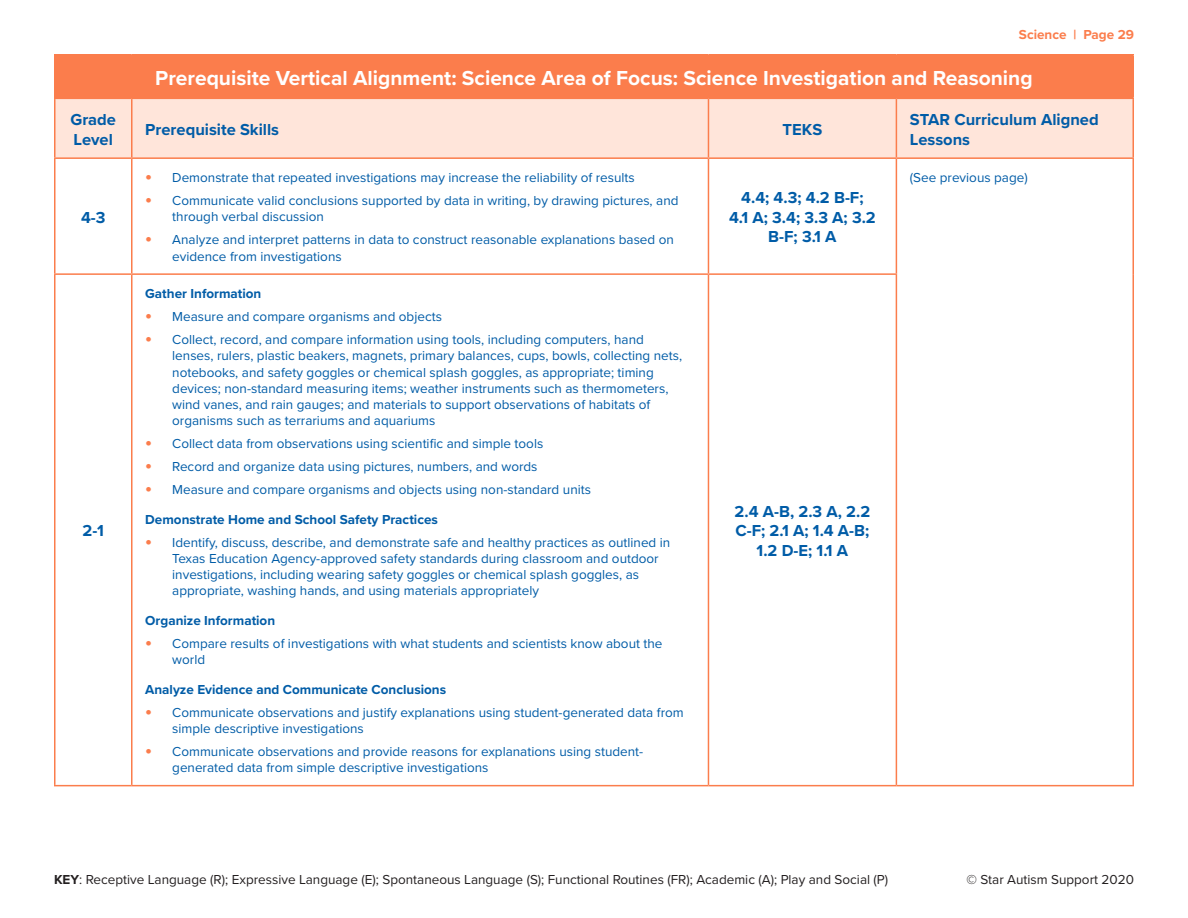
<style>
.page{position:relative;width:1188px;height:918px;background:#fff}
.page>*{position:absolute;margin:0;border:0;box-sizing:border-box;transform-origin:0 0}
.Table_Header{font:700 21px "Proxima Nova";color:#fff}
.Grade_Level_and_TEKS{font:700 16.5px/19.8px "Proxima Nova";color:#005ca7;text-align:center}
.Table_Subheader{font:700 16.5px/19.8px "Proxima Nova";color:#005ca7}
.Aligned_Lessons_-_Bo{font:13.5px/16.2px "Proxima Nova";color:#005ca7}
.t1{font:13.5px "Proxima Nova";color:#231f20}
.Aligned_Lessons_-_He{font:700 13.5px "Proxima Nova";color:#005ca7}
.t2{font:700 13.5px "Proxima Nova";color:#fb7d4c}
.s1{font-weight:700;font-size:19.5px;color:#fb7d4c}
.s2{font-weight:700}
</style>
<div class="page">
<div style="left:55px;top:55px;width:1078px;height:43px;background:#fb7d4c"></div>
<div style="left:56px;top:99px;width:1076px;height:58px;background:#ffe5da"></div>
<hr style="left:54px;top:99px;width:2px;height:58px;background:#fb7d4c">
<hr style="left:131px;top:99px;width:2px;height:58px;background:#fb7d4c">
<hr style="left:708px;top:99px;width:1px;height:58px;background:#fb7d4c">
<hr style="left:896px;top:99px;width:1px;height:58px;background:#fb7d4c">
<hr style="left:1132px;top:99px;width:2px;height:58px;background:#fb7d4c">
<hr style="left:54px;top:157px;width:78px;height:2px;background:#fb7d4c">
<hr style="left:54px;top:159px;width:2px;height:114px;background:#fb7d4c">
<hr style="left:132px;top:157px;width:576px;height:2px;background:#fb7d4c">
<hr style="left:131px;top:159px;width:2px;height:114px;background:#fb7d4c">
<hr style="left:708px;top:157px;width:188px;height:2px;background:#fb7d4c">
<hr style="left:708px;top:159px;width:1px;height:114px;background:#fb7d4c">
<hr style="left:896px;top:157px;width:238px;height:2px;background:#fb7d4c">
<hr style="left:896px;top:159px;width:1px;height:114px;background:#fb7d4c">
<hr style="left:1132px;top:159px;width:2px;height:115px;background:#fb7d4c">
<hr style="left:54px;top:273px;width:78px;height:2px;background:#fb7d4c">
<hr style="left:54px;top:275px;width:2px;height:510px;background:#fb7d4c">
<hr style="left:132px;top:273px;width:576px;height:2px;background:#fb7d4c">
<hr style="left:131px;top:275px;width:2px;height:510px;background:#fb7d4c">
<hr style="left:708px;top:273px;width:189px;height:2px;background:#fb7d4c">
<hr style="left:708px;top:275px;width:1px;height:510px;background:#fb7d4c">
<hr style="left:896px;top:275px;width:1px;height:510px;background:#fb7d4c">
<hr style="left:1132px;top:274px;width:2px;height:511px;background:#fb7d4c">
<hr style="left:54px;top:785px;width:78px;height:1px;background:#fb7d4c">
<hr style="left:132px;top:785px;width:576px;height:1px;background:#fb7d4c">
<hr style="left:708px;top:785px;width:188px;height:1px;background:#fb7d4c">
<hr style="left:896px;top:785px;width:238px;height:1px;background:#fb7d4c">
<hr style="left:54px;top:54px;width:78px;height:2px;background:#fb7d4c">
<hr style="left:54px;top:55px;width:2px;height:43px;background:#fb7d4c">
<hr style="left:132px;top:54px;width:576px;height:2px;background:#fb7d4c">
<hr style="left:708px;top:54px;width:188px;height:2px;background:#fb7d4c">
<hr style="left:896px;top:54px;width:238px;height:2px;background:#fb7d4c">
<hr style="left:1132px;top:55px;width:2px;height:43px;background:#fb7d4c">
<hr style="left:54px;top:98px;width:78px;height:1px;background:#fb7d4c">
<hr style="left:132px;top:98px;width:576px;height:1px;background:#fb7d4c">
<hr style="left:708px;top:98px;width:188px;height:1px;background:#fb7d4c">
<hr style="left:896px;top:98px;width:238px;height:1px;background:#fb7d4c">
<p class="t2" style="left:1019px;top:24px;width:117px">Science | Page 29</p>
<p class="Table_Header" style="left:155px;top:62px;width:879px">Prerequisite Vertical Alignment: Science Area of Focus: Science Investigation and Reasoning</p>
<p class="Table_Subheader" style="left:70px;top:109px;width:47px">Grade<br>Level</p>
<p class="Table_Subheader" style="left:145px;top:119px;width:135px">Prerequisite Skills</p>
<p class="Table_Subheader" style="left:783px;top:119px;width:41px">TEKS</p>
<p class="Table_Subheader" style="left:910px;top:109px;width:190px">STAR Curriculum Aligned<br>Lessons</p>
<p class="Grade_Level_and_TEKS" style="left:81px;top:207px;width:26px">4-3</p>
<p class="Grade_Level_and_TEKS" style="left:82px;top:521px;width:23px">2-1</p>
<p class="Aligned_Lessons_-_Bo" style="left:145px;top:169px;width:491px"><span class="s1">•</span> Demonstrate that repeated investigations may increase the reliability of results</p>
<p class="Aligned_Lessons_-_Bo" style="left:172px;top:192px;width:508px;text-indent:-27px"><span class="s1">•</span> Communicate valid conclusions supported by data in writing, by drawing pictures, and through verbal discussion</p>
<p class="Aligned_Lessons_-_Bo" style="left:172px;top:231px;width:503px;text-indent:-27px"><span class="s1">•</span> Analyze and interpret patterns in data to construct reasonable explanations based on evidence from investigations</p>
<p class="Aligned_Lessons_-_He" style="left:145px;top:284px;width:118px">Gather Information</p>
<p class="Aligned_Lessons_-_Bo" style="left:145px;top:308px;width:298px"><span class="s1">•</span> Measure and compare organisms and objects</p>
<p class="Aligned_Lessons_-_Bo" style="left:172px;top:331px;width:511px;text-indent:-27px"><span class="s1">•</span> Collect, record, and compare information using tools, including computers, hand lenses, rulers, plastic beakers, magnets, primary balances, cups, bowls, collecting nets, notebooks, and safety goggles or chemical splash goggles, as appropriate; timing devices; non-standard measuring items; weather instruments such as thermometers, wind vanes, and rain gauges; and materials to support observations of habitats of organisms such as terrariums and aquariums</p>
<p class="Aligned_Lessons_-_Bo" style="left:145px;top:435px;width:400px"><span class="s1">•</span> Collect data from observations using scientific and simple tools</p>
<p class="Aligned_Lessons_-_Bo" style="left:145px;top:458px;width:394px"><span class="s1">•</span> Record and organize data using pictures, numbers, and words</p>
<p class="Aligned_Lessons_-_Bo" style="left:145px;top:481px;width:447px"><span class="s1">•</span> Measure and compare organisms and objects using non-standard units</p>
<p class="Aligned_Lessons_-_He" style="left:145px;top:509px;width:294px">Demonstrate Home and School Safety Practices</p>
<p class="Aligned_Lessons_-_Bo" style="left:172px;top:534px;width:500px;text-indent:-27px"><span class="s1">•</span> Identify, discuss, describe, and demonstrate safe and healthy practices as outlined in Texas Education Agency-approved safety standards during classroom and outdoor investigations, including wearing safety goggles or chemical splash goggles, as appropriate, washing hands, and using materials appropriately</p>
<p class="Aligned_Lessons_-_He" style="left:145px;top:610px;width:131px">Organize Information</p>
<p class="Aligned_Lessons_-_Bo" style="left:172px;top:635px;width:492px;text-indent:-27px"><span class="s1">•</span> Compare results of investigations with what students and scientists know about the world</p>
<p class="Aligned_Lessons_-_He" style="left:145px;top:679px;width:302px">Analyze Evidence and Communicate Conclusions</p>
<p class="Aligned_Lessons_-_Bo" style="left:172px;top:704px;width:513px;text-indent:-27px"><span class="s1">•</span> Communicate observations and justify explanations using student-generated data from simple descriptive investigations</p>
<p class="Aligned_Lessons_-_Bo" style="left:172px;top:743px;width:473px;text-indent:-27px"><span class="s1">•</span> Communicate observations and provide reasons for explanations using student&shy;generated data from simple descriptive investigations</p>
<p class="Grade_Level_and_TEKS" style="left:729px;top:187px;width:148px">4.4; 4.3; 4.2 B-F;<br>4.1 A; 3.4; 3.3 A; 3.2<br>B-F; 3.1 A</p>
<p class="Aligned_Lessons_-_Bo" style="left:910px;top:169px;width:119px">(See previous page)</p>
<p class="Grade_Level_and_TEKS" style="left:735px;top:501px;width:137px">2.4 A-B, 2.3 A, 2.2<br>C-F; 2.1 A; 1.4 A-B;<br>1.2 D-E; 1.1 A</p>
<p class="t1" style="left:54px;top:870px;width:836px"><span class="s2">KEY</span>: Receptive Language (R); Expressive Language (E); Spontaneous Language (S); Functional Routines (FR); Academic (A); Play and Social (P)</p>
<p class="t1" style="left:967px;top:870px;width:169px">© Star Autism Support 2020</p>
</div>
